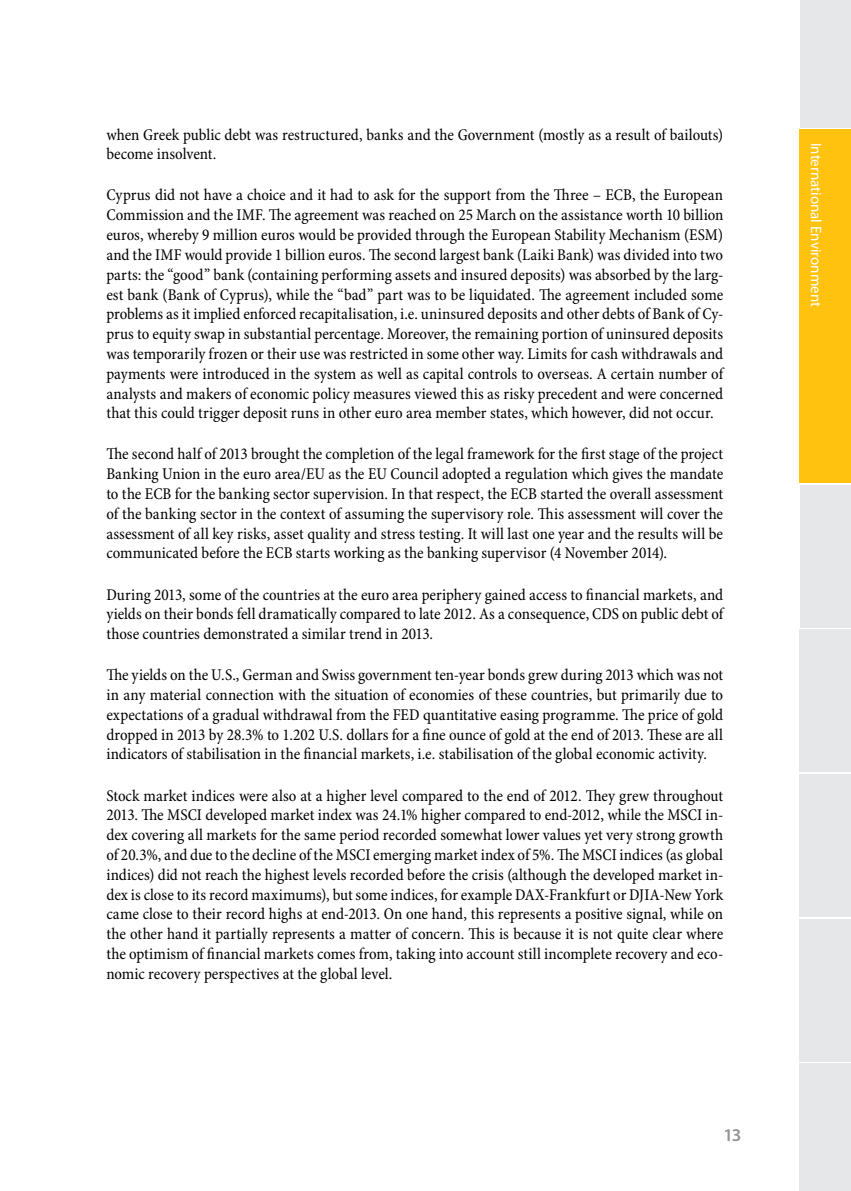
<style>
.page{position:relative;width:851px;height:1191px;background:#fff}
.page>*{position:absolute;margin:0;border:0;box-sizing:border-box;transform-origin:0 0}
.t1{font:600 18px "Myriad Pro";color:#939598}
.t2{font:condensed 16.5px/19.8px "Minion Pro";color:#000;text-align:justify}
.t3{font:15px "Myriad Pro";color:#fff}
</style>
<div class="page">
<div style="left:799px;top:0;width:51px;height:128px;background:#e6e7e8"></div>
<div style="left:799px;top:1063px;width:51px;height:128px;background:#e6e7e8"></div>
<div style="left:799px;top:918px;width:51px;height:143px;background:#e6e7e8"></div>
<div style="left:799px;top:774px;width:51px;height:142px;background:#e6e7e8"></div>
<div style="left:799px;top:629px;width:51px;height:143px;background:#e6e7e8"></div>
<div style="left:799px;top:130px;width:51px;height:353px;background:#ffc20e"></div>
<div style="left:799px;top:485px;width:51px;height:142px;background:#e6e7e8"></div>
<p class="t2" style="left:106px;top:125px;width:618px">when Greek public debt was restructured, banks and the Government (mostly as a result of bailouts)</p>
<p class="t2" style="left:106px;top:145px;width:111px">become insolvent.</p>
<p class="t2" style="left:106px;top:186px;width:618px">Cyprus did not have a choice and it had to ask for the support from the Three – ECB, the European Commission and the IMF. The agreement was reached on 25 March on the assistance worth 10 billion euros, whereby 9 million euros would be provided through the European Stability Mechanism (ESM) and the IMF would provide 1 billion euros. The second largest bank (Laiki Bank) was divided into two parts: the “good” bank (containing performing assets and insured deposits) was absorbed by the larg&shy;est bank (Bank of Cyprus), while the “bad” part was to be liquidated. The agreement included some problems as it implied enforced recapitalisation, i.e. uninsured deposits and other debts of Bank of Cy&shy;prus to equity swap in substantial percentage. Moreover, the remaining portion of uninsured deposits was temporarily frozen or their use was restricted in some other way. Limits for cash withdrawals and payments were introduced in the system as well as capital controls to overseas. A certain number of analysts and makers of economic policy measures viewed this as risky precedent and were concerned that this could trigger deposit runs in other euro area member states, which however, did not occur.</p>
<p class="t2" style="left:106px;top:445px;width:618px">The second half of 2013 brought the completion of the legal framework for the first stage of the project Banking Union in the euro area/EU as the EU Council adopted a regulation which gives the mandate to the ECB for the banking sector supervision. In that respect, the ECB started the overall assessment of the banking sector in the context of assuming the supervisory role. This assessment will cover the assessment of all key risks, asset quality and stress testing. It will last one year and the results will be communicated before the ECB starts working as the banking supervisor (4 November 2014).</p>
<p class="t2" style="left:106px;top:585px;width:618px">During 2013, some of the countries at the euro area periphery gained access to financial markets, and yields on their bonds fell dramatically compared to late 2012. As a consequence, CDS on public debt of those countries demonstrated a similar trend in 2013.</p>
<p class="t2" style="left:106px;top:665px;width:618px">The yields on the U.S., German and Swiss government ten-year bonds grew during 2013 which was not in any material connection with the situation of economies of these countries, but primarily due to expectations of a gradual withdrawal from the FED quantitative easing programme. The price of gold dropped in 2013 by 28.3% to 1.202 U.S. dollars for a fine ounce of gold at the end of 2013. These are all indicators of stabilisation in the financial markets, i.e. stabilisation of the global economic activity.</p>
<p class="t2" style="left:106px;top:786px;width:618px">Stock market indices were also at a higher level compared to the end of 2012. They grew throughout 2013. The MSCI developed market index was 24.1% higher compared to end-2012, while the MSCI in&shy;dex covering all markets for the same period recorded somewhat lower values yet very strong growth of 20.3%, and due to the decline of the MSCI emerging market index of 5%. The MSCI indices (as global indices) did not reach the highest levels recorded before the crisis (although the developed market in&shy;dex is close to its record maximums), but some indices, for example DAX-Frankfurt or DJIA-New York came close to their record highs at end-2013. On one hand, this represents a positive signal, while on the other hand it partially represents a matter of concern. This is because it is not quite clear where the optimism of financial markets comes from, taking into account still incomplete recovery and eco&shy;nomic recovery perspectives at the global level.</p>
<p class="t1" style="left:723px;top:1123px;width:20px">13</p>
<p class="t3" style="left:825px;top:143px;width:166px;rotate:90deg">International Environment</p>
</div>
